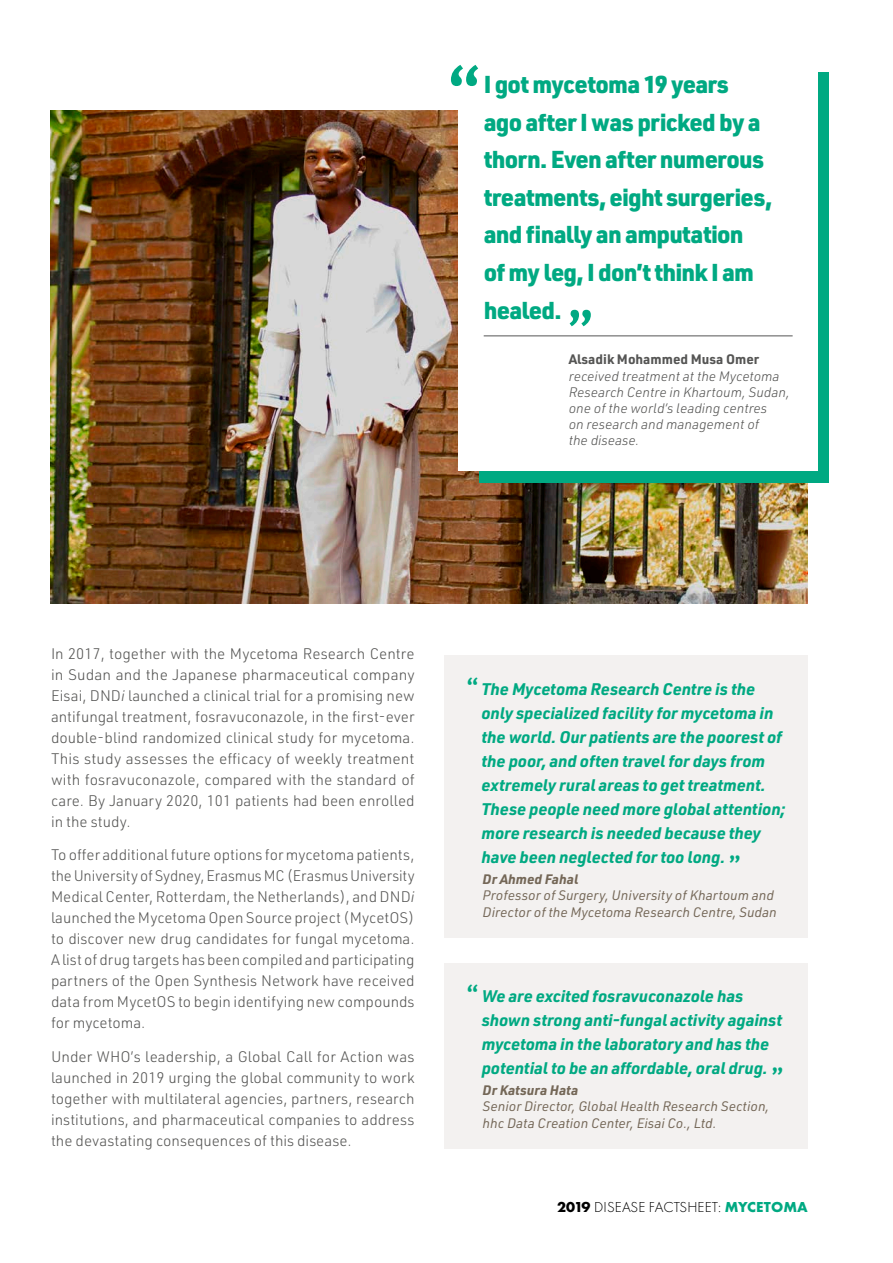
<style>
.page{position:relative;width:893px;height:1263px;background:#fff}
.page>*{position:absolute;margin:0;border:0;box-sizing:border-box;transform-origin:0 0}
.Titre_Exergue{font:700 67.5px "Trebuchet MS";color:#00a982}
.Exergue_Maladie{font:700 52.5px "Trebuchet MS";color:#00a982}
.Exergue_Maladie-2{font:900 24px/37.5px "URWDIN";letter-spacing:-.03em;color:#00a982}
.Body_box{font:italic 700 16.5px/24px "URWDIN";letter-spacing:-.005em;color:#00a982}
.Body{font:300 15px/21px "URWDIN";color:#555554;text-align:justify}
.bullets{font:300 15px "Futura PT";letter-spacing:.01em;color:#000}
.Signature_box{font:italic 13.5px/16.5px "URWDIN";color:#746757}
.Legende{font:italic 300 13.5px/16.2px "URWDIN";color:#555554}
.s1{font-weight:700;font-style:normal}
.s2{font-style:italic}
.s3{font-family:"Trebuchet MS";font-style:normal;font-size:24px}
.s4{font-weight:700}
.s5{font-weight:700;color:#00a982}
</style>
<div class="page">
<div style="left:444px;top:656px;width:364px;height:282px;background:#f3f1f0"></div>
<div style="left:444px;top:963px;width:364px;height:186px;background:#f3f1f0"></div>
<img style="left:51px;top:111px;width:757px;height:493px">
<div style="left:479px;top:72px;width:350px;height:411px;background:#00a982"></div>
<div style="left:458px;top:51px;width:360px;height:420px;background:#fff"></div>
<hr style="left:484px;top:335px;width:309px;height:1px;background:#555554">
<p class="Titre_Exergue" style="left:444px;top:48px;width:41px">“</p>
<p class="Exergue_Maladie-2" style="left:484px;top:65px;width:290px">I got mycetoma 19 years ago after I was pricked by a thorn. Even after numerous treatments, eight surgeries, and finally an amputation<br>of my leg, I don’t think I am healed.</p>
<p class="Exergue_Maladie" style="left:565px;top:297px;width:32px">”</p>
<p class="Legende" style="left:569px;top:351px;width:223px"><span class="s1">Alsadik Mohammed Musa Omer </span>received treatment at the Mycetoma<br>Research Centre in Khartoum, Sudan, one of the world’s leading centres<br>on research and management of<br>the disease.</p>
<p class="Body" style="left:51px;top:642px;width:365px">In 2017, together with the Mycetoma Research Centre in Sudan and the Japanese pharmaceutical company Eisai, DND<span class="s2">i</span> launched a clinical trial for a promising new antifungal treatment, fosravuconazole, in the first-ever double-blind randomized clinical study for mycetoma.<br>This study assesses the efficacy of weekly treatment with fosravuconazole, compared with the standard of care. By January 2020, 101 patients had been enrolled in the study.</p>
<p class="Body" style="left:51px;top:844px;width:365px">To offer additional future options for mycetoma patients, the University of Sydney, Erasmus MC (Erasmus University Medical Center, Rotterdam, the Netherlands), and DND<span class="s2">i </span>launched the Mycetoma Open Source project (MycetOS) to discover new drug candidates for fungal mycetoma.<br>A list of drug targets has been compiled and participating partners of the Open Synthesis Network have received data from MycetOS to begin identifying new compounds for mycetoma.</p>
<p class="Body" style="left:51px;top:1046px;width:365px">Under WHO’s leadership, a Global Call for Action was launched in 2019 urging the global community to work together with multilateral agencies, partners, research institutions, and pharmaceutical companies to address the devastating consequences of this disease.</p>
<p class="Body_box" style="left:481px;top:676px;width:305px;text-indent:-16px"><span class="s3">“</span>The Mycetoma Research Centre is the only specialized facility for mycetoma in the world. Our patients are the poorest of the poor, and often travel for days from extremely rural areas to get treatment.<br>These people need more global attention; more research is needed because they have been neglected for too long. <span class="s3">”</span></p>
<p class="Signature_box" style="left:483px;top:870px;width:296px"><span class="s4">Dr Ahmed Fahal<br></span>Professor of Surgery, University of Khartoum and<br>Director of the Mycetoma Research Centre, Sudan</p>
<p class="Body_box" style="left:482px;top:983px;width:304px;text-indent:-16px"><span class="s3">“</span>We are excited fosravuconazole has shown strong anti-fungal activity against mycetoma in the laboratory and has the potential to be an affordable, oral drug. <span class="s3">”</span></p>
<p class="Signature_box" style="left:483px;top:1081px;width:288px"><span class="s4">Dr Katsura Hata<br></span>Senior Director, Global Health Research Section, hhc Data Creation Center, Eisai Co., Ltd.</p>
<p class="bullets" style="left:557px;top:1198px;width:252px"><span class="s4">2019</span> DISEASE FACTSHEET: <span class="s5">MYCETOMA</span></p>
</div>
